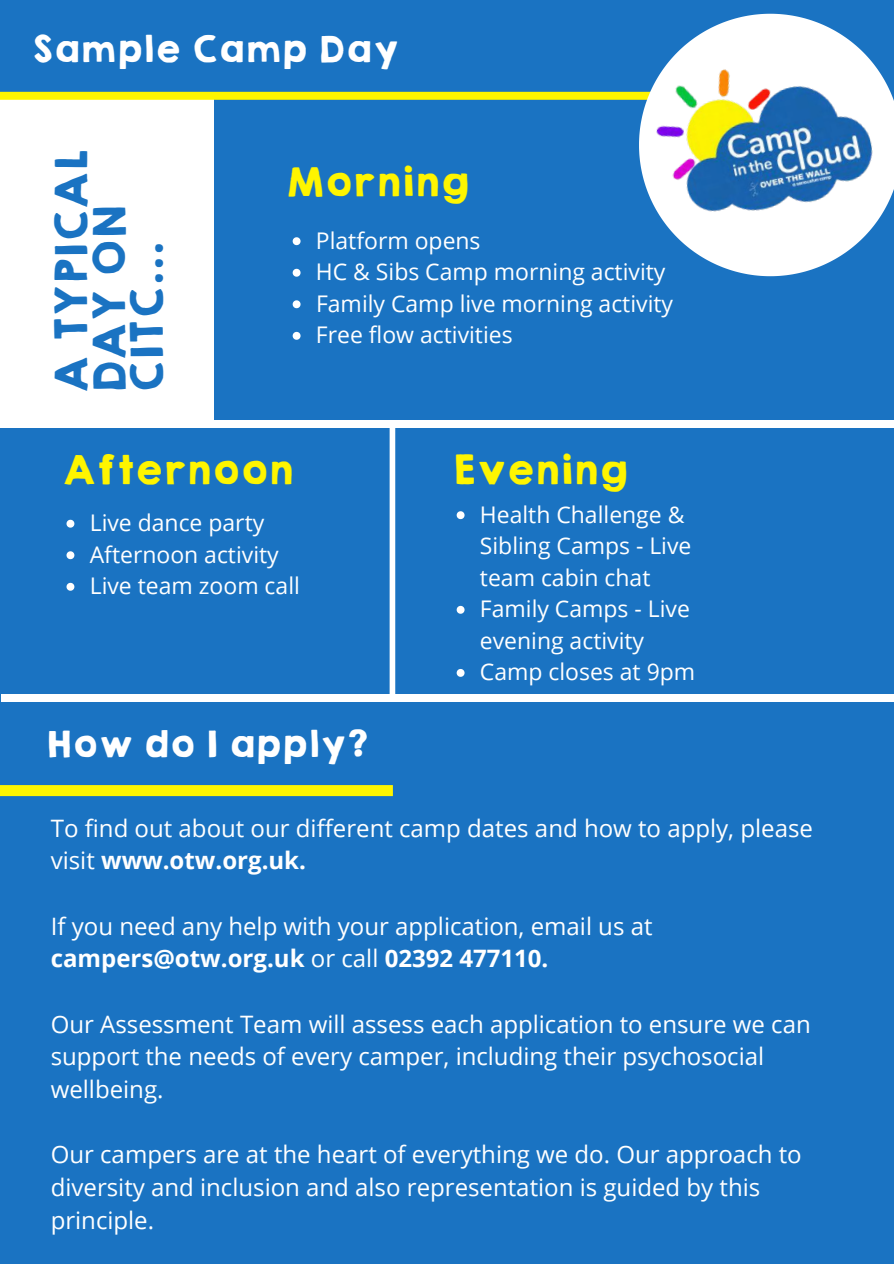
<style>
.page{position:relative;width:894px;height:1264px;background:#fff}
.page>*{position:absolute;margin:0;border:0;box-sizing:border-box;transform-origin:0 0}
.t1{font:40.05px/38px "KGHAPPY Solid";letter-spacing:.01em;color:#1a73c2}
.t2{font:35.85px "KGHAPPY Solid";color:#fef500}
.t3{font:33px "KGHAPPY Solid";color:#fff}
.t4{font:24px/32.7px "Open Sans";color:#fff}
.t5{font:22.95px/31.5px "Open Sans";color:#fff}
.s1{font-weight:700}
</style>
<div class="page">
<div style="left:0;top:0;width:893px;height:1263px;background:#1a73c2"></div>
<div style="left:0;top:421px;width:893px;height:6px;background:#fff"></div>
<div style="left:0;top:95px;width:213px;height:329px;background:#fff"></div>
<div style="left:1px;top:694px;width:892px;height:7px;background:#fff"></div>
<svg style="left:0;top:92px;width:569px;height:8px"></svg>
<img style="left:569px;top:14px;width:324px;height:263px">
<div style="left:389px;top:426px;width:6px;height:272px;background:#fff"></div>
<svg style="left:0;top:785px;width:393px;height:11px"></svg>
<svg style="left:292px;top:237px;width:8px;height:8px"></svg>
<svg style="left:292px;top:269px;width:8px;height:8px"></svg>
<svg style="left:292px;top:300px;width:8px;height:8px"></svg>
<svg style="left:292px;top:332px;width:8px;height:8px"></svg>
<svg style="left:66px;top:520px;width:8px;height:7px"></svg>
<svg style="left:66px;top:551px;width:8px;height:8px"></svg>
<svg style="left:66px;top:583px;width:8px;height:7px"></svg>
<svg style="left:456px;top:511px;width:8px;height:8px"></svg>
<svg style="left:456px;top:606px;width:8px;height:7px"></svg>
<svg style="left:456px;top:669px;width:8px;height:8px"></svg>
<h3 class="t3" style="left:31px;top:23px;width:369px">Sample Camp Day</h3>
<h1 class="t1" style="left:53px;top:394px;width:245px;rotate:-90deg">A TYPICAL<br>DAY ON<br>CITC...</h1>
<h2 class="t2" style="left:285px;top:154px;width:186px">Morning</h2>
<p class="t5" style="left:316px;top:224px;width:358px">Platform opens<br>HC &amp; Sibs Camp morning activity<br>Family Camp live morning activity<br>Free flow activities</p>
<h2 class="t2" style="left:62px;top:442px;width:233px">Afternoon</h2>
<h2 class="t2" style="left:452px;top:442px;width:177px">Evening</h2>
<p class="t5" style="left:90px;top:506px;width:211px">Live dance party<br>Afternoon activity<br>Live team zoom call</p>
<p class="t5" style="left:480px;top:498px;width:217px">Health Challenge &amp;<br>Sibling Camps - Live team cabin chat<br>Family Camps - Live evening activity<br>Camp closes at 9pm</p>
<h3 class="t3" style="left:45px;top:718px;width:324px">How do I apply?</h3>
<p class="t4" style="left:51px;top:811px;width:763px">To find out about our different camp dates and how to apply, please visit <span class="s1">www.otw.org.uk.</span></p>
<p class="t4" style="left:51px;top:909px;width:603px">If you need any help with your application, email us at <span class="s1">campers@otw.org.uk</span> or call <span class="s1">02392 477110.</span></p>
<p class="t4" style="left:51px;top:1006px;width:761px">Our Assessment Team will assess each application to ensure we can support the needs of every camper, including their psychosocial wellbeing.</p>
<p class="t4" style="left:51px;top:1137px;width:752px">Our campers are at the heart of everything we do. Our approach to diversity and inclusion and also representation is guided by this principle.</p>
</div>
